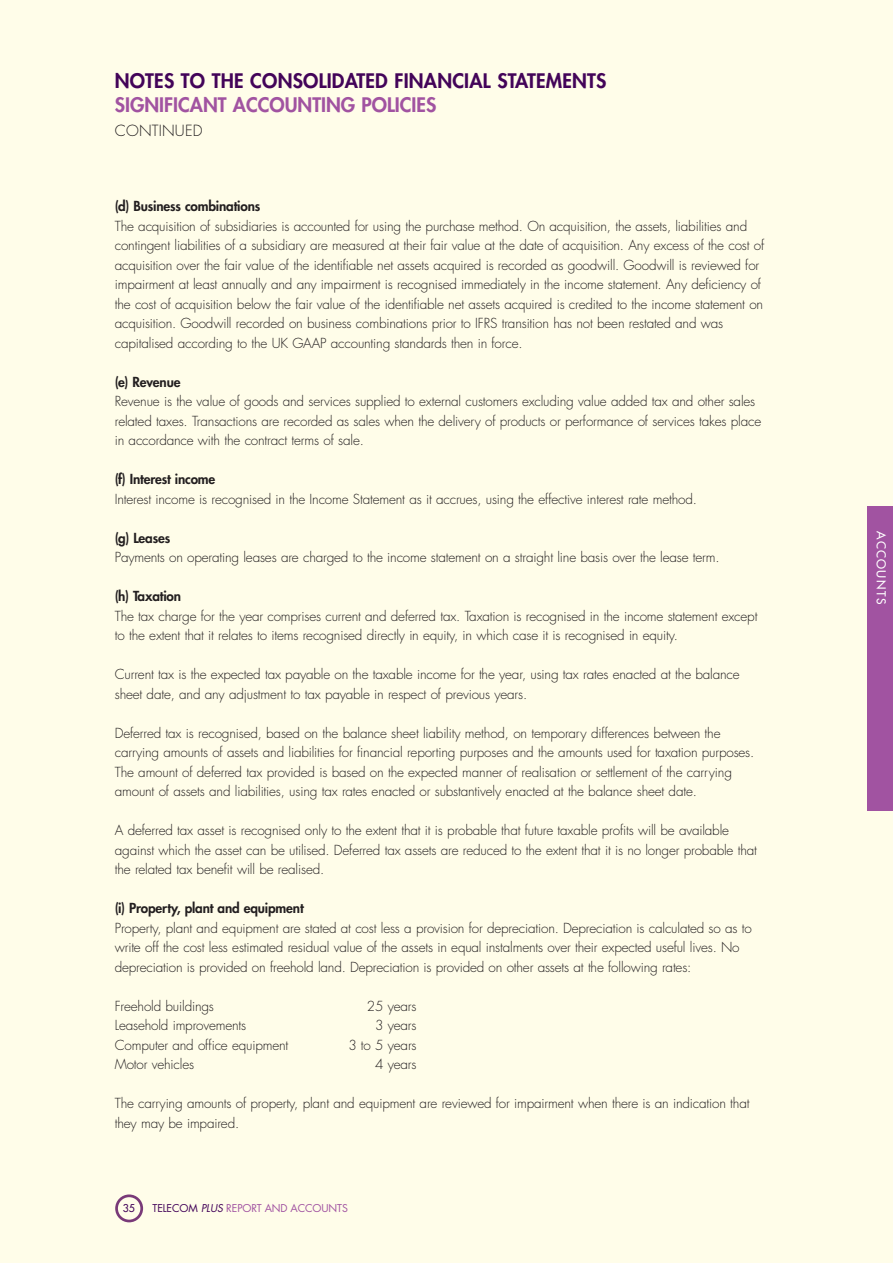
<style>
.page{position:relative;width:893px;height:1263px;background:#fffde9}
.page>*{position:absolute;margin:0;border:0;box-sizing:border-box;transform-origin:0 0}
.t1{font:800 19.5px "Futura Std";letter-spacing:.01em;color:#430459}
.t2{font:800 19.5px "Futura Std";color:#a153a1}
.t3{font:300 15px "Futura Std";letter-spacing:.01em;color:#231f20}
.t4{font:300 13.5px/19.5px "Futura Std";letter-spacing:-.015em;color:#231f20}
.t5{font:800 13.5px "Futura Std";letter-spacing:-.01em;color:#231f20}
.t6{font:500 12px "Futura Std";letter-spacing:.115em;color:#fff}
.t7{font:10.5px "Futura Std";letter-spacing:-.01em;color:#a153a1}
.t8{font:500 10.5px "Futura Std";color:#430459}
.s1{color:#430459}
.s2{font-style:italic;color:#430459}
</style>
<div class="page">
<div style="left:115px;top:1194px;width:28px;height:28px;border:3px solid #793a78;border-radius:50%"></div>
<div style="left:867px;top:506px;width:26px;height:305px;background:#a153a1"></div>
<h1 class="t1" style="left:115px;top:72px;width:493px">NOTES TO THE CONSOLIDATED FINANCIAL STATEMENTS</h1>
<h1 class="t2" style="left:115px;top:95px;width:323px">SIGNIFICANT ACCOUNTING POLICIES</h1>
<p class="t3" style="left:115px;top:123px;width:89px">CONTINUED</p>
<p class="t5" style="left:115px;top:200px;width:147px">(d) Business combinations</p>
<p class="t4" style="left:115px;top:217px;width:651px">The acquisition of subsidiaries is accounted for using the purchase method. On acquisition, the assets, liabilities and contingent liabilities of a subsidiary are measured at their fair value at the date of acquisition. Any excess of the cost of acquisition over the fair value of the identifiable net assets acquired is recorded as goodwill. Goodwill is reviewed for impairment at least annually and any impairment is recognised immediately in the income statement. Any deficiency of the cost of acquisition below the fair value of the identifiable net assets acquired is credited to the income statement on acquisition. Goodwill recorded on business combinations prior to IFRS transition has not been restated and was capitalised according to the UK GAAP accounting standards then in force.</p>
<p class="t5" style="left:115px;top:375px;width:67px">(e) Revenue</p>
<p class="t4" style="left:115px;top:392px;width:648px">Revenue is the value of goods and services supplied to external customers excluding value added tax and other sales related taxes. Transactions are recorded as sales when the delivery of products or performance of services takes place in accordance with the contract terms of sale.</p>
<p class="t5" style="left:115px;top:473px;width:102px">(f) Interest income</p>
<p class="t4" style="left:115px;top:490px;width:584px">Interest income is recognised in the Income Statement as it accrues, using the effective interest rate method.</p>
<p class="t5" style="left:115px;top:531px;width:57px">(g) Leases</p>
<p class="t4" style="left:115px;top:548px;width:606px">Payments on operating leases are charged to the income statement on a straight line basis over the lease term.</p>
<p class="t5" style="left:115px;top:590px;width:68px">(h) Taxation</p>
<p class="t4" style="left:115px;top:607px;width:644px">The tax charge for the year comprises current and deferred tax. Taxation is recognised in the income statement except to the extent that it relates to items recognised directly in equity, in which case it is recognised in equity.</p>
<p class="t4" style="left:115px;top:665px;width:626px">Current tax is the expected tax payable on the taxable income for the year, using tax rates enacted at the balance sheet date, and any adjustment to tax payable in respect of previous years.</p>
<p class="t4" style="left:115px;top:724px;width:641px">Deferred tax is recognised, based on the balance sheet liability method, on temporary differences between the carrying amounts of assets and liabilities for financial reporting purposes and the amounts used for taxation purposes.<br>The amount of deferred tax provided is based on the expected manner of realisation or settlement of the carrying amount of assets and liabilities, using tax rates enacted or substantively enacted at the balance sheet date.</p>
<p class="t4" style="left:115px;top:821px;width:644px">A deferred tax asset is recognised only to the extent that it is probable that future taxable profits will be available against which the asset can be utilised. Deferred tax assets are reduced to the extent that it is no longer probable that the related tax benefit will be realised.</p>
<p class="t5" style="left:115px;top:902px;width:190px">(i) Property, plant and equipment</p>
<p class="t4" style="left:115px;top:919px;width:638px">Property, plant and equipment are stated at cost less a provision for depreciation. Depreciation is calculated so as to write off the cost less estimated residual value of the assets in equal instalments over their expected useful lives. No depreciation is provided on freehold land. Depreciation is provided on other assets at the following rates:</p>
<p class="t4" style="left:115px;top:997px;width:101px">Freehold buildings</p>
<p class="t4" style="left:367px;top:997px;width:51px">25 years</p>
<p class="t4" style="left:115px;top:1016px;width:133px">Leasehold improvements</p>
<p class="t4" style="left:375px;top:1016px;width:43px">3 years</p>
<p class="t4" style="left:115px;top:1036px;width:175px">Computer and office equipment</p>
<p class="t4" style="left:348px;top:1036px;width:70px">3 to 5 years</p>
<p class="t4" style="left:115px;top:1055px;width:81px">Motor vehicles</p>
<p class="t4" style="left:375px;top:1055px;width:43px">4 years</p>
<p class="t4" style="left:115px;top:1094px;width:636px">The carrying amounts of property, plant and equipment are reviewed for impairment when there is an indication that they may be impaired.</p>
<p class="t8" style="left:123px;top:1202px;width:14px">35</p>
<p class="t7" style="left:153px;top:1203px;width:197px"><span class="s1">TELECOM</span> <span class="s2">PLUS</span> REPORT AND ACCOUNTS</p>
<p class="t6" style="left:887px;top:531px;width:75px;rotate:90deg">ACCOUNTS</p>
</div>
